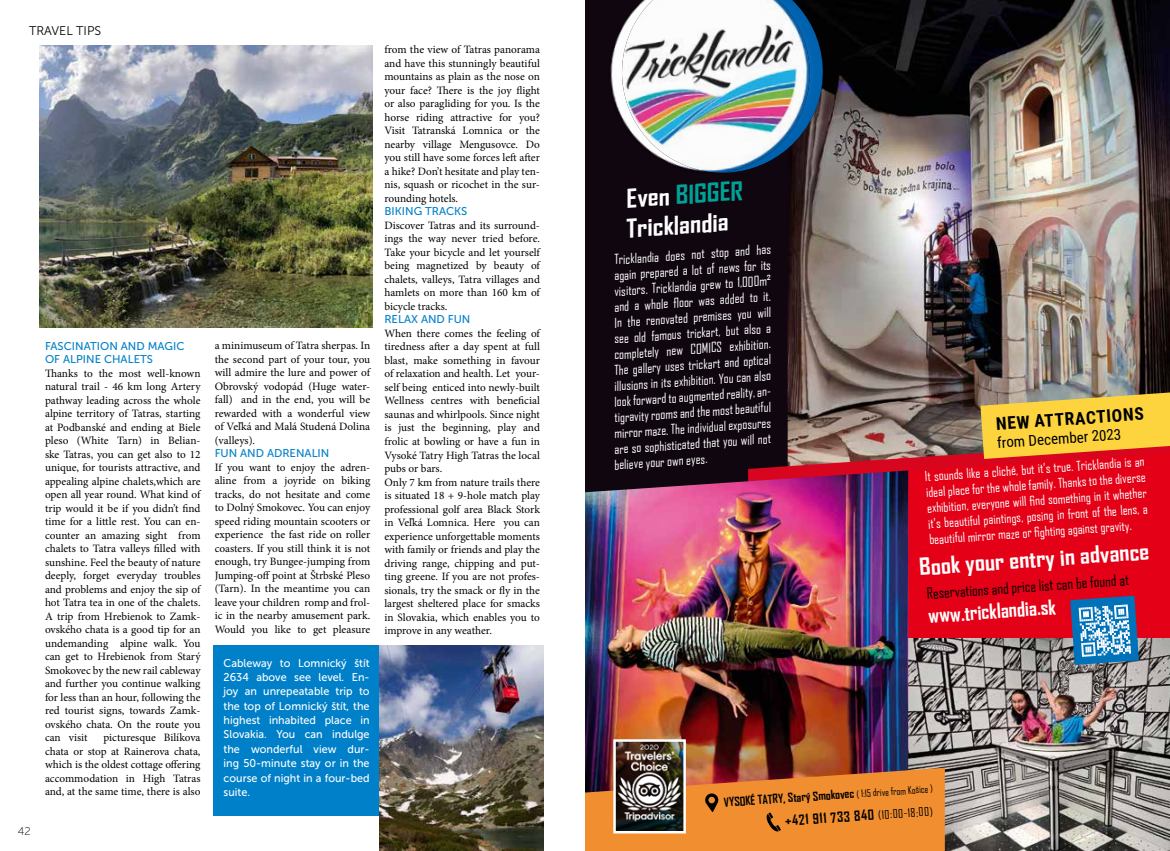
<style>
.page{position:relative;width:1170px;height:851px;background:#fff}
.page>*{position:absolute;margin:0;border:0;box-sizing:border-box;transform-origin:0 0}
.t1{font:700 24.88px/29.9px "Agency FB";color:#fff;scale:1.1 1}
.t2{font:700 22.5px "Agency FB";color:#fff;scale:1.1 1}
.t3{font:700 20px "Agency FB";color:#fff}
.t4{font:700 17.5px "Roboto Condensed";color:#000}
.t5{font:15px "Agency FB";color:#000}
.t6{font:15px "Roboto Condensed";color:#000}
.t7{font:700 13.38px "Agency FB";color:#000}
.t8{font:13.12px/15.8px "Agency FB";color:#fff;text-align:justify}
.t9{font:12.5px "Museo Sans 300";color:#000}
.t10{font:700 12px "Agency FB";color:#000}
.t11{font:11.25px/13.5px "Minion Pro";letter-spacing:-.005em;color:#000;text-align:justify}
.t12{font:11.25px/14.4px "Museo Sans 500";color:#fff;text-align:justify;scale:.96 1}
.t13{font:11.25px/13.5px "Museo Sans 500";color:#0080c9}
.t14{font:11.25px "Museo Sans 100";color:#000}
.s1{color:#00a298}
.s2{font-weight:400;font-size:10px}
.s3{font-weight:400;font-size:11.5px}
</style>
<div class="page">
<div style="left:585px;top:0;width:323px;height:638px;background:#10060f"></div>
<img style="left:787px;top:0;width:382px;height:440px">
<svg style="left:748px;top:440px;width:232px;height:30px"></svg>
<svg style="left:787px;top:452px;width:382px;height:186px;background:#e10419"></svg>
<img style="left:908px;top:638px;width:261px;height:212px">
<img style="left:585px;top:470px;width:323px;height:297px">
<svg style="left:809px;top:0;width:15px;height:173px"></svg>
<img style="left:610px;top:32px;width:10px;height:83px">
<img style="left:620px;top:0;width:189px;height:173px">
<svg style="left:1070px;top:595px;width:68px;height:69px;background:#588ebd"></svg>
<img style="left:616px;top:742px;width:66px;height:25px">
<div style="left:613px;top:739px;width:72px;height:94px;border:2px solid #fff"></div>
<svg style="left:980px;top:388px;width:189px;height:71px;background:#e6b346"></svg>
<svg style="left:585px;top:767px;width:359px;height:84px;background:#cd7d37"></svg>
<div style="left:214px;top:645px;width:211px;height:170px;background:#0080c9"></div>
<img style="left:40px;top:45px;width:333px;height:283px">
<img style="left:379px;top:645px;width:164px;height:205px">
<p class="t9" style="left:29px;top:24px;width:74px">TRAVEL TIPS</p>
<p class="t14" style="left:18px;top:824px;width:14px">42</p>
<p class="t13" style="left:45px;top:339px;width:141px">FASCINATION AND MAGIC<br>OF ALPINE CHALETS</p>
<p class="t11" style="left:45px;top:366px;width:157px">Thanks to the most well-known natural trail - 46 km long Artery pathway leading across the whole alpine territory of Tatras, starting at Podbanské and ending at Biele pleso (White Tarn) in Belian&shy;ske Tatras, you can get also to 12 unique, for tourists attractive, and appealing alpine chalets,which are open all year round. What kind of trip would it be if you didn’t find time for a little rest. You can en&shy;counter an amazing sight from chalets to Tatra valleys filled with sunshine. Feel the beauty of nature deeply, forget everyday troubles and problems and enjoy the sip of hot Tatra tea in one of the chalets.<br>A trip from Hrebienok to Zamk&shy;ovského chata is a good tip for an undemanding alpine walk. You can get to Hrebienok from Starý Smokovec by the new rail cableway and further you continue walking for less than an hour, following the red tourist signs, towards Zamk&shy;ovského chata. On the route you can visit</p>
<p class="t11" style="left:45px;top:731px;width:157px;text-indent:58px">picturesque Bilíkova chata or stop at Rainerova chata, which is the oldest cottage offering accommodation in High Tatras and, at the same time, there is also</p>
<p class="t11" style="left:215px;top:339px;width:157px">a minimuseum of Tatra sherpas. In the second part of your tour, you will admire the lure and power of Obrovský vodopád (Huge water&shy;fall) and in the end, you will be rewarded with a wonderful view of Veľká and Malá Studená Dolina (valleys).</p>
<p class="t13" style="left:215px;top:446px;width:116px">FUN AND ADRENALIN</p>
<p class="t11" style="left:215px;top:460px;width:157px">If you want to enjoy the adren&shy;aline from a joyride on biking tracks, do not hesitate and come to Dolný Smokovec. You can enjoy speed riding mountain scooters or experience the fast ride on roller coasters. If you still think it is not enough, try Bungee-jumping from Jumping-off point at Štrbské Pleso (Tarn). In the meantime you can leave your children romp and frol&shy;ic in the nearby amusement park.<br>Would you like to get pleasure</p>
<p class="t12" style="left:223px;top:655px;width:154px">Cableway to Lomnický štít 2634 above see level. En&shy;joy an unrepeatable trip to the top of Lomnický štít, the highest inhabited place in Slovakia. You can indulge the wonderful view dur&shy;ing 50-minute stay or in the course of night in a four-bed suite.</p>
<p class="t11" style="left:384px;top:43px;width:157px">from the view of Tatras panorama and have this stunningly beautiful mountains as plain as the nose on your face? There is the joy flight or also paragliding for you. Is the horse riding attractive for you?<br>Visit Tatranská Lomnica or the nearby village Mengusovce. Do you still have some forces left after a hike? Don’t hesitate and play ten&shy;nis, squash or ricochet in the sur&shy;rounding hotels.</p>
<p class="t13" style="left:384px;top:205px;width:84px">BIKING TRACKS</p>
<p class="t11" style="left:384px;top:218px;width:157px">Discover Tatras and its surround&shy;ings the way never tried before.<br>Take your bicycle and let yourself being magnetized by beauty of chalets, valleys, Tatra villages and hamlets on more than 160 km of bicycle tracks.</p>
<p class="t13" style="left:384px;top:313px;width:87px">RELAX AND FUN</p>
<p class="t11" style="left:384px;top:326px;width:157px;text-align:left">When there comes the feeling of tiredness after a day spent at full blast, make something in favour of relaxation and health. Let your&shy;self being enticed into newly-built<br>Wellness centres with beneficial saunas and whirlpools. Since night is just the beginning, play and frolic at bowling or have a fun in<br>Vysoké Tatry High Tatras the local pubs or bars.<br>Only 7 km from nature trails there is situated 18 + 9-hole match play professional golf area Black Stork in Veľká Lomnica. Here you can experience unforgettable moments with family or friends and play the driving range, chipping and put&shy;ting greene. If you are not profes&shy;sionals, try the smack or fly in the largest sheltered place for smacks in Slovakia, which enables you to improve in any weather.</p>
<h1 class="t1" style="left:622px;top:183px;width:110px;rotate:-4deg">Even <span class="s1">BIGGER<br></span>Tricklandia</h1>
<p class="t8" style="left:613px;top:251px;width:158px;rotate:-4deg">Tricklandia does not stop and has</p>
<p class="t8" style="left:613px;top:267px;width:158px;rotate:-4deg">again prepared a lot of news for its</p>
<p class="t8" style="left:613px;top:283px;width:158px;rotate:-4deg">visitors. Tricklandia grew to 1,000m²</p>
<p class="t8" style="left:613px;top:299px;width:158px;rotate:-4deg">and a whole fl oor was added to it.</p>
<p class="t8" style="left:613px;top:314px;width:158px;rotate:-4deg">In the renovated premises you will</p>
<p class="t8" style="left:613px;top:330px;width:158px;rotate:-4deg">see old famous trickart, but also a</p>
<p class="t8" style="left:613px;top:346px;width:158px;rotate:-4deg">completely new COMICS exhibition.</p>
<p class="t8" style="left:613px;top:362px;width:158px;rotate:-4deg">The gallery uses trickart and optical</p>
<p class="t8" style="left:613px;top:378px;width:158px;rotate:-4deg">illusions in its exhibition. You can also</p>
<p class="t8" style="left:613px;top:393px;width:161px;rotate:-4deg">look forward to augmented reality, an-</p>
<p class="t8" style="left:613px;top:409px;width:158px;rotate:-4deg">tigravity rooms and the most beautiful</p>
<p class="t8" style="left:613px;top:425px;width:158px;rotate:-4deg">mirror maze. The individual exposures</p>
<p class="t8" style="left:613px;top:441px;width:158px;rotate:-4deg">are so sophisticated that you will not</p>
<p class="t8" style="left:613px;top:457px;width:95px;rotate:-4deg">believe your own eyes.</p>
<h3 class="t4" style="left:995px;top:411px;width:149px;rotate:-4deg">NEW ATTRACTIONS</h3>
<h3 class="t6" style="left:996px;top:432px;width:126px;rotate:-4deg">from December 2023</h3>
<p class="t8" style="left:924px;top:468px;width:222px;rotate:-4deg">It sounds like a cliché, but it’s true. Tricklandia is an ideal place for the whole family. Thanks to the diverse exhibition, everyone will fi nd something in it whether it’s beautiful paintings, posing in front of the lens, a beautiful mirror maze or fi ghting against gravity.</p>
<h2 class="t2" style="left:918px;top:553px;width:211px;rotate:-4deg">Book your entry in advance</h2>
<h3 class="t5" style="left:926px;top:584px;width:204px;rotate:-4deg">Reservations and price list can be found at</h3>
<h3 class="t3" style="left:927px;top:603px;width:129px;rotate:-4deg">www.tricklandia.sk</h3>
<p class="t10" style="left:723px;top:794px;width:211px;rotate:-4deg">VYSOKÉ TATRY, Starý Smokovec <span class="s2">( 1:15 drive from Košice )</span></p>
<p class="t7" style="left:784px;top:812px;width:149px;rotate:-4deg">+421 911 733 840 <span class="s3">(10:00-18:00)</span></p>
</div>
